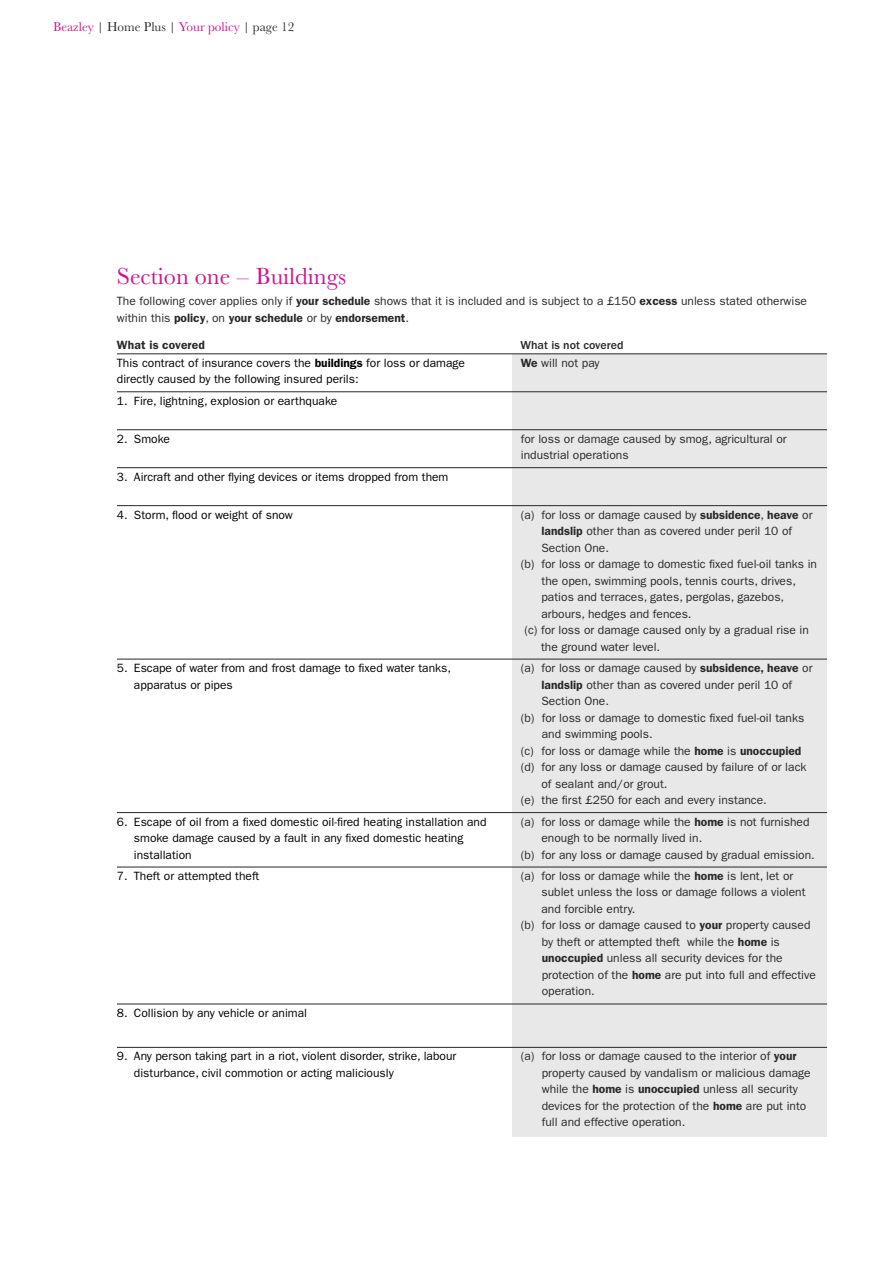
<style>
.page{position:relative;width:893px;height:1263px;background:#fff}
.page>*{position:absolute;margin:0;border:0;box-sizing:border-box;transform-origin:0 0}
.t1{font:24px "Baskerville URW";color:#cf128c}
.t2{font:13.2px "Baskerville URW";color:#cf128c}
.t3{font:12px/16.5px "ITC Franklin Gothic Std";color:#292829}
.t4{font:12px/16.5px "ITC Franklin Gothic Std";color:#000}
.t5{font:500 12px "ITC Franklin Gothic Std";color:#292829}
.t6{font:600 12px "ITC Franklin Gothic Std";letter-spacing:.015em;color:#292829}
.s1{color:#292829}
.s2{font-weight:600}
</style>
<div class="page">
<div style="left:512px;top:354px;width:315px;height:782px;background:#e8e8e9"></div>
<hr style="left:117px;top:354px;width:710px;height:1px;background:#292829">
<hr style="left:117px;top:391px;width:710px;height:1px;background:#292829">
<hr style="left:117px;top:429px;width:710px;height:1px;background:#292829">
<hr style="left:117px;top:467px;width:710px;height:1px;background:#292829">
<hr style="left:117px;top:505px;width:710px;height:1px;background:#292829">
<hr style="left:117px;top:659px;width:710px;height:1px;background:#292829">
<hr style="left:117px;top:812px;width:710px;height:1px;background:#292829">
<hr style="left:117px;top:867px;width:710px;height:1px;background:#292829">
<hr style="left:117px;top:1047px;width:710px;height:1px;background:#292829">
<hr style="left:117px;top:1004px;width:710px;height:1px;background:#292829">
<p class="t2" style="left:53px;top:19px;width:243px">Beazley <span class="s1">| Home Plus |</span> Your policy <span class="s1">| page 12</span></p>
<h1 class="t1" style="left:117px;top:262px;width:231px">Section one – Buildings</h1>
<p class="t3" style="left:117px;top:293px;width:692px">The following cover applies only if <span class="s2">your schedule</span> shows that it is included and is subject to a £150 <span class="s2">excess</span> unless stated otherwise within this <span class="s2">policy</span>, on <span class="s2">your schedule</span> or by <span class="s2">endorsement</span>.</p>
<p class="t6" style="left:117px;top:337px;width:90px">What is covered</p>
<p class="t5" style="left:520px;top:338px;width:105px">What is not covered</p>
<p class="t4" style="left:117px;top:354px;width:349px">This contract of insurance covers the <span class="s2">buildings</span> for loss or damage directly caused by the following insured perils:</p>
<p class="t3" style="left:521px;top:354px;width:80px"><span class="s2">We</span> will not pay</p>
<p class="t4" style="left:117px;top:392px;width:222px">1. Fire, lightning, explosion or earthquake</p>
<p class="t4" style="left:117px;top:430px;width:55px">2. Smoke</p>
<p class="t3" style="left:521px;top:430px;width:267px">for loss or damage caused by smog, agricultural or industrial operations</p>
<p class="t4" style="left:117px;top:468px;width:333px">3. Aircraft and other flying devices or items dropped from them</p>
<p class="t4" style="left:117px;top:506px;width:177px">4. Storm, flood or weight of snow</p>
<p class="t3" style="left:521px;top:506px;width:293px">(a) for loss or damage caused by <span class="s2">subsidence</span>, <span class="s2">heave</span> or</p>
<p class="t3" style="left:541px;top:523px;width:252px"><span class="s2">landslip</span> other than as covered under peril 10 of</p>
<p class="t3" style="left:541px;top:539px;width:69px">Section One.</p>
<p class="t3" style="left:521px;top:556px;width:298px">(b) for loss or damage to domestic fixed fuel-oil tanks in</p>
<p class="t3" style="left:541px;top:572px;width:256px">the open, swimming pools, tennis courts, drives,</p>
<p class="t3" style="left:541px;top:589px;width:244px">patios and terraces, gates, pergolas, gazebos,</p>
<p class="t3" style="left:541px;top:605px;width:152px">arbours, hedges and fences.</p>
<p class="t3" style="left:524px;top:622px;width:286px">(c) for loss or damage caused only by a gradual rise in</p>
<p class="t3" style="left:541px;top:638px;width:121px">the ground water level.</p>
<p class="t4" style="left:134px;top:660px;width:319px;text-indent:-17px">5. Escape of water from and frost damage to fixed water tanks, apparatus or pipes</p>
<p class="t3" style="left:521px;top:660px;width:293px">(a) for loss or damage caused by <span class="s2">subsidence, heave</span> or</p>
<p class="t3" style="left:541px;top:676px;width:252px"><span class="s2">landslip</span> other than as covered under peril 10 of</p>
<p class="t3" style="left:541px;top:693px;width:69px">Section One.</p>
<p class="t3" style="left:521px;top:709px;width:285px">(b) for loss or damage to domestic fixed fuel-oil tanks</p>
<p class="t3" style="left:542px;top:726px;width:112px">and swimming pools.</p>
<p class="t3" style="left:521px;top:742px;width:282px">(c) for loss or damage while the <span class="s2">home</span> is <span class="s2">unoccupied</span></p>
<p class="t3" style="left:521px;top:759px;width:287px">(d) for any loss or damage caused by failure of or lack</p>
<p class="t3" style="left:541px;top:775px;width:127px">of sealant and/or grout.</p>
<p class="t3" style="left:521px;top:792px;width:247px">(e) the first £250 for each and every instance.</p>
<p class="t4" style="left:134px;top:813px;width:354px;text-indent:-17px">6. Escape of oil from a fixed domestic oil-fired heating installation and smoke damage caused by a fault in any fixed domestic heating installation</p>
<p class="t3" style="left:521px;top:813px;width:290px">(a) for loss or damage while the <span class="s2">home</span> is not furnished</p>
<p class="t3" style="left:541px;top:830px;width:162px">enough to be normally lived in.</p>
<p class="t3" style="left:521px;top:846px;width:295px">(b) for any loss or damage caused by gradual emission.</p>
<p class="t4" style="left:117px;top:868px;width:144px">7. Theft or attempted theft</p>
<p class="t3" style="left:521px;top:868px;width:274px">(a) for loss or damage while the <span class="s2">home</span> is lent, let or</p>
<p class="t3" style="left:541px;top:884px;width:266px">sublet unless the loss or damage follows a violent</p>
<p class="t3" style="left:541px;top:901px;width:95px">and forcible entry.</p>
<p class="t3" style="left:521px;top:917px;width:291px">(b) for loss or damage caused to <span class="s2">your</span> property caused</p>
<p class="t3" style="left:542px;top:934px;width:240px">by theft or attempted theft while the <span class="s2">home</span> is</p>
<p class="t3" style="left:542px;top:950px;width:242px"><span class="s2">unoccupied</span> unless all security devices for the</p>
<p class="t3" style="left:542px;top:967px;width:276px">protection of the <span class="s2">home</span> are put into full and effective</p>
<p class="t3" style="left:542px;top:983px;width:55px">operation.</p>
<p class="t4" style="left:117px;top:1005px;width:192px">8. Collision by any vehicle or animal</p>
<p class="t4" style="left:134px;top:1048px;width:324px;text-indent:-17px">9. Any person taking part in a riot, violent disorder, strike, labour disturbance, civil commotion or acting maliciously</p>
<p class="t3" style="left:542px;top:1048px;width:270px;text-indent:-21px">(a) for loss or damage caused to the interior of <span class="s2">your </span>property caused by vandalism or malicious damage while the <span class="s2">home</span> is <span class="s2">unoccupied</span> unless all security devices for the protection of the <span class="s2">home</span> are put into full and effective operation.</p>
</div>
